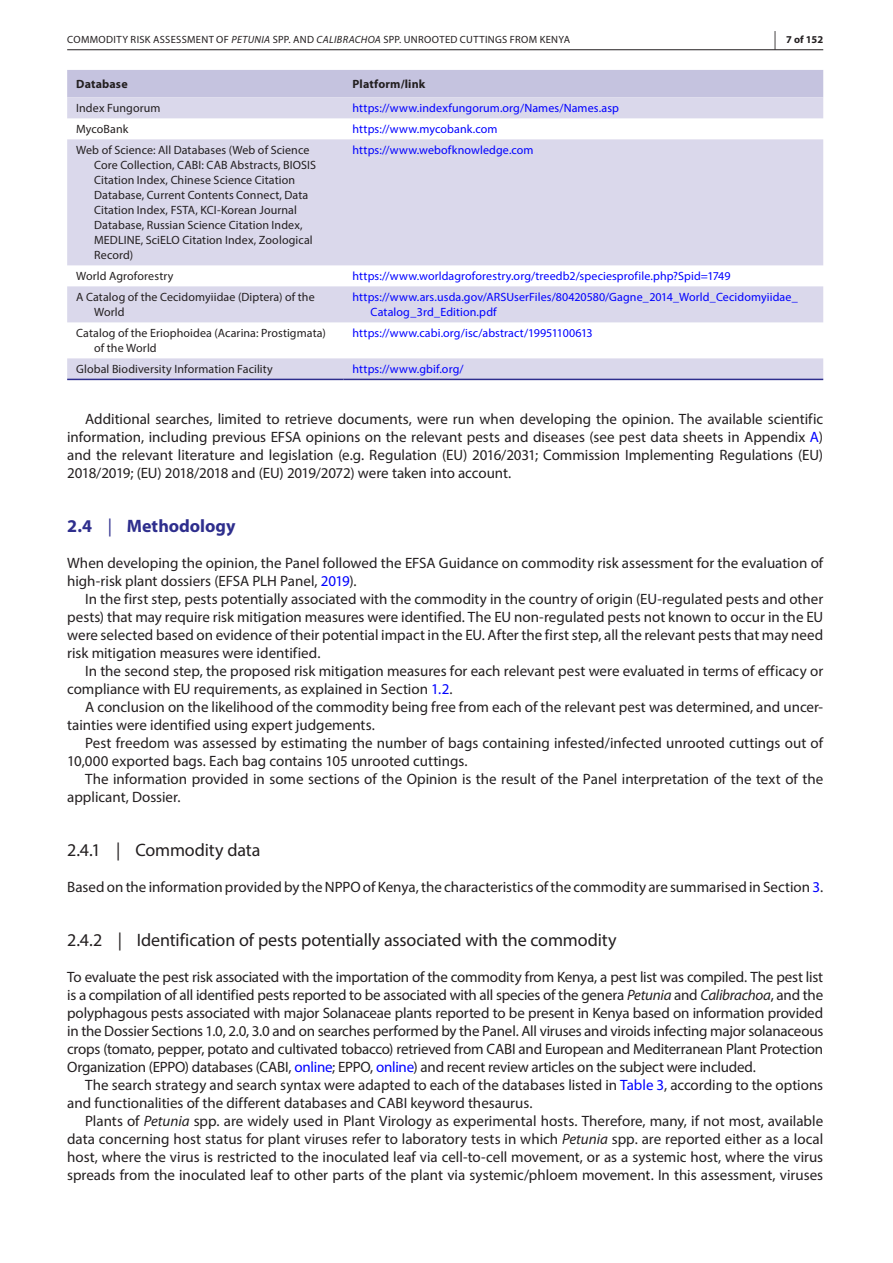
<style>
.page{position:relative;width:893px;height:1263px;background:#fff}
.page>*{position:absolute;margin:0;border:0;box-sizing:border-box;transform-origin:0 0}
.t1{font:18px "Myriad Pro";letter-spacing:-.01em;color:#231f20}
.t2{font:700 18px "Myriad Pro";color:#2e2e8d}
.t3{font:15px/18px "Myriad Pro";color:#231f20}
.t4{font:12px/15px "Myriad Pro";letter-spacing:.01em;color:#231f20}
.t5{font:12px/15px "Myriad Pro";letter-spacing:.01em;color:#00f}
.t6{font:700 12px "Myriad Pro";letter-spacing:.01em;color:#231f20}
.t7{font:10.5px "Myriad Pro";letter-spacing:.035em;color:#231f20}
.t8{font:700 10.5px "Myriad Pro";color:#231f20}
.s1{font-style:italic}
.s2{font-size:18.6px}
.s3{color:#00f}
.s4{font-weight:400}
</style>
<div class="page">
<hr style="left:67px;top:49px;width:756px;height:1px;background:#231f20">
<div style="left:67px;top:70px;width:756px;height:27px;background:#c5c3df"></div>
<svg style="left:67px;top:97px;width:756px;height:282px;fill:#dad8eb"></svg>
<hr style="left:67px;top:379px;width:277px;height:1px;background:#2e2e8d">
<hr style="left:344px;top:379px;width:479px;height:1px;background:#2e2e8d">
<p class="t7" style="left:67px;top:33px;width:504px">COMMODITY RISK ASSESSMENT OF <span class="s1">PETUNIA</span> SPP. AND <span class="s1">CALIBRACHOA</span> SPP. UNROOTED CUTTINGS FROM KENYA</p>
<p class="t8" style="left:774px;top:32px;width:51px"><span class="s2">|</span> 7 of 152</p>
<p class="t6" style="left:76px;top:76px;width:53px">Database</p>
<p class="t6" style="left:353px;top:76px;width:74px">Platform/link</p>
<p class="t4" style="left:76px;top:101px;width:86px">Index Fungorum</p>
<p class="t5" style="left:353px;top:101px;width:268px">https://www.indexfungorum.org/Names/Names.asp</p>
<p class="t4" style="left:76px;top:122px;width:54px">MycoBank</p>
<p class="t5" style="left:353px;top:122px;width:146px">https://www.mycobank.com</p>
<p class="t4" style="left:94px;top:143px;width:223px;text-indent:-18px">Web of Science: All Databases (Web of Science Core Collection, CABI: CAB Abstracts, BIOSIS Citation Index, Chinese Science Citation Database, Current Contents Connect, Data Citation Index, FSTA, KCI-Korean Journal Database, Russian Science Citation Index, MEDLINE, SciELO Citation Index, Zoological Record)</p>
<p class="t5" style="left:353px;top:143px;width:182px">https://www.webofknowledge.com</p>
<p class="t4" style="left:76px;top:269px;width:99px">World Agroforestry</p>
<p class="t5" style="left:353px;top:269px;width:379px">https://www.worldagroforestry.org/treedb2/speciesprofile.php?Spid=1749</p>
<p class="t4" style="left:94px;top:290px;width:222px;text-indent:-18px">A Catalog of the Cecidomyiidae (Diptera) of the<br>World</p>
<p class="t5" style="left:371px;top:290px;width:429px;text-indent:-18px">https://www.ars.usda.gov/ARSUserFiles/80420580/Gagne_2014_World_Cecidomyiidae_<br>Catalog_3rd_Edition.pdf</p>
<p class="t4" style="left:94px;top:326px;width:233px;text-indent:-18px">Catalog of the Eriophoidea (Acarina: Prostigmata) of the World</p>
<p class="t5" style="left:353px;top:326px;width:242px">https://www.cabi.org/isc/abstract/19951100613</p>
<p class="t4" style="left:76px;top:362px;width:198px">Global Biodiversity Information Facility</p>
<p class="t5" style="left:353px;top:362px;width:113px">https://www.gbif.org/</p>
<p class="t3" style="left:67px;top:410px;width:758px;text-align:justify;text-indent:18px">Additional searches, limited to retrieve documents, were run when developing the opinion. The available scientific information, including previous EFSA opinions on the relevant pests and diseases (see pest data sheets in Appendix <span class="s3">A</span>) and the relevant literature and legislation (e.g. Regulation (EU) 2016/2031; Commission Implementing Regulations (EU)<br>2018/2019; (EU) 2018/2018 and (EU) 2019/2072) were taken into account.</p>
<p class="t2" style="left:67px;top:514px;width:170px">2.4 <span class="s4">|</span> Methodology</p>
<p class="t3" style="left:67px;top:554px;width:758px">When developing the opinion, the Panel followed the EFSA Guidance on commodity risk assessment for the evaluation of high-risk plant dossiers (EFSA PLH Panel, <span class="s3">2019</span>).</p>
<p class="t3" style="left:67px;top:590px;width:758px;text-align:justify;text-indent:18px">In the first step, pests potentially associated with the commodity in the country of origin (EU-regulated pests and other pests) that may require risk mitigation measures were identified. The EU non-regulated pests not known to occur in the EU were selected based on evidence of their potential impact in the EU. After the first step, all the relevant pests that may need risk mitigation measures were identified.</p>
<p class="t3" style="left:67px;top:662px;width:757px;text-indent:18px">In the second step, the proposed risk mitigation measures for each relevant pest were evaluated in terms of efficacy or compliance with EU requirements, as explained in Section <span class="s3">1.2</span>.</p>
<p class="t3" style="left:67px;top:698px;width:757px;text-indent:18px">A conclusion on the likelihood of the commodity being free from each of the relevant pest was determined, and uncer&shy;tainties were identified using expert judgements.</p>
<p class="t3" style="left:67px;top:734px;width:757px;text-indent:18px">Pest freedom was assessed by estimating the number of bags containing infested/infected unrooted cuttings out of<br>10,000 exported bags. Each bag contains 105 unrooted cuttings.</p>
<p class="t3" style="left:67px;top:770px;width:758px;text-indent:18px">The information provided in some sections of the Opinion is the result of the Panel interpretation of the text of the applicant, Dossier.</p>
<p class="t1" style="left:67px;top:839px;width:195px">2.4.1 | Commodity data</p>
<p class="t3" style="left:67px;top:878px;width:757px">Based on the information provided by the NPPO of Kenya, the characteristics of the commodity are summarised in Section <span class="s3">3</span>.</p>
<p class="t1" style="left:67px;top:929px;width:551px">2.4.2 | Identification of pests potentially associated with the commodity</p>
<p class="t3" style="left:67px;top:968px;width:758px;text-align:justify">To evaluate the pest risk associated with the importation of the commodity from Kenya, a pest list was compiled. The pest list is a compilation of all identified pests reported to be associated with all species of the genera <span class="s1">Petunia</span> and <span class="s1">Calibrachoa</span>, and the polyphagous pests associated with major Solanaceae plants reported to be present in Kenya based on information provided in the Dossier Sections 1.0, 2.0, 3.0 and on searches performed by the Panel. All viruses and viroids infecting major solanaceous crops (tomato, pepper, potato and cultivated tobacco) retrieved from CABI and European and Mediterranean Plant Protection Organization (EPPO) databases (CABI, <span class="s3">online</span>; EPPO, <span class="s3">online</span>) and recent review articles on the subject were included.</p>
<p class="t3" style="left:67px;top:1076px;width:758px;text-indent:18px">The search strategy and search syntax were adapted to each of the databases listed in <span class="s3">Table 3</span>, according to the options and functionalities of the different databases and CABI keyword thesaurus.</p>
<p class="t3" style="left:67px;top:1112px;width:758px;text-align:justify;text-indent:18px">Plants of <span class="s1">Petunia</span> spp. are widely used in Plant Virology as experimental hosts. Therefore, many, if not most, available data concerning host status for plant viruses refer to laboratory tests in which <span class="s1">Petunia</span> spp. are reported either as a local host, where the virus is restricted to the inoculated leaf via cell-to-cell movement, or as a systemic host, where the virus spreads from the inoculated leaf to other parts of the plant via systemic/phloem movement. In this assessment, viruses</p>
</div>
